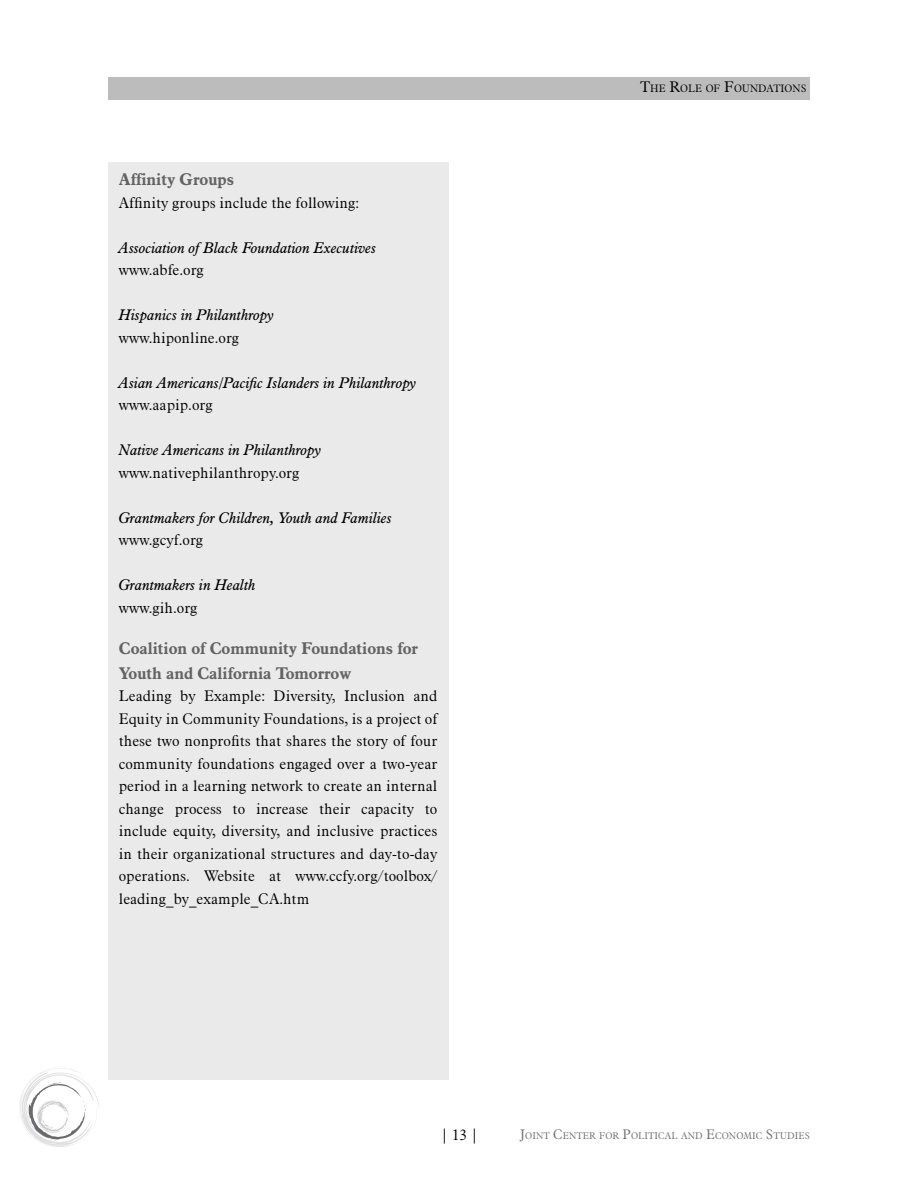
<style>
.page{position:relative;width:918px;height:1188px;background:#fff}
.page>*{position:absolute;margin:0;border:0;box-sizing:border-box;transform-origin:0 0}
.SubHead-3{font:700 16.5px/24.8px "Aldine 721 BT";color:#636363}
._1st_Paragraph_-_Subheaders{font:300 15px/22.5px "Aldine 721 BT";color:#000;text-align:justify}
.t1{font:italic 15px/22.5px "Aldine 721 BT";color:#000}
.t2{font:300 10.5px "Aldine 721 BT";color:#000}
.t3{font:300 9.45px "Aldine 721 BT";color:#6f6f6f}
.s1{font-weight:300;font-style:normal}
.s2{font-size:15px}
.s3{font-size:13.5px}
</style>
<div class="page">
<div style="left:108px;top:77px;width:702px;height:23px;background:#bcbcbc"></div>
<svg style="left:19px;top:1068px;width:80px;height:79px"></svg>
<div style="left:108px;top:162px;width:340px;height:918px;background:#eaeaea"></div>
<p class="SubHead-3" style="left:119px;top:167px;width:117px">Affinity Groups</p>
<p class="_1st_Paragraph_-_Subheaders" style="left:119px;top:191px;width:242px">Affinity groups include the following:</p>
<p class="t1" style="left:119px;top:236px;width:259px">Association of Black Foundation Executives <span class="s1">www.abfe.org</span></p>
<p class="t1" style="left:119px;top:304px;width:157px">Hispanics in Philanthropy <span class="s1">www.hiponline.org</span></p>
<p class="t1" style="left:119px;top:371px;width:299px">Asian Americans/Pacific Islanders in Philanthropy <span class="s1">www.aapip.org</span></p>
<p class="t1" style="left:119px;top:439px;width:204px">Native Americans in Philanthropy <span class="s1">www.nativephilanthropy.org</span></p>
<p class="t1" style="left:119px;top:506px;width:275px">Grantmakers for Children, Youth and Families <span class="s1">www.gcyf.org</span></p>
<p class="t1" style="left:119px;top:574px;width:138px">Grantmakers in Health <span class="s1">www.gih.org</span></p>
<p class="SubHead-3" style="left:119px;top:635px;width:301px">Coalition of Community Foundations for<br>Youth and California Tomorrow</p>
<p class="_1st_Paragraph_-_Subheaders" style="left:119px;top:684px;width:320px">Leading by Example: Diversity, Inclusion and Equity in Community Foundations, is a project of these two nonprofits that shares the story of four community foundations engaged over a two-year period in a learning network to create an internal change process to increase their capacity to include equity, diversity, and inclusive practices in their organizational structures and day-to-day operations. Website at www.ccfy.org/toolbox/ leading_by_example_CA.htm</p>
<p class="t2" style="left:640px;top:82px;width:168px"><span class="s2">T</span>HE <span class="s2">R</span>OLE OF <span class="s2">F</span>OUNDATIONS</p>
<p class="_1st_Paragraph_-_Subheaders" style="left:441px;top:1124px;width:39px">| 13 |</p>
<p class="t3" style="left:520px;top:1130px;width:292px"><span class="s3">J</span>OINT <span class="s3">C</span>ENTER FOR <span class="s3">P</span>OLITICAL AND <span class="s3">E</span>CONOMIC <span class="s3">S</span>TUDIES</p>
</div>
